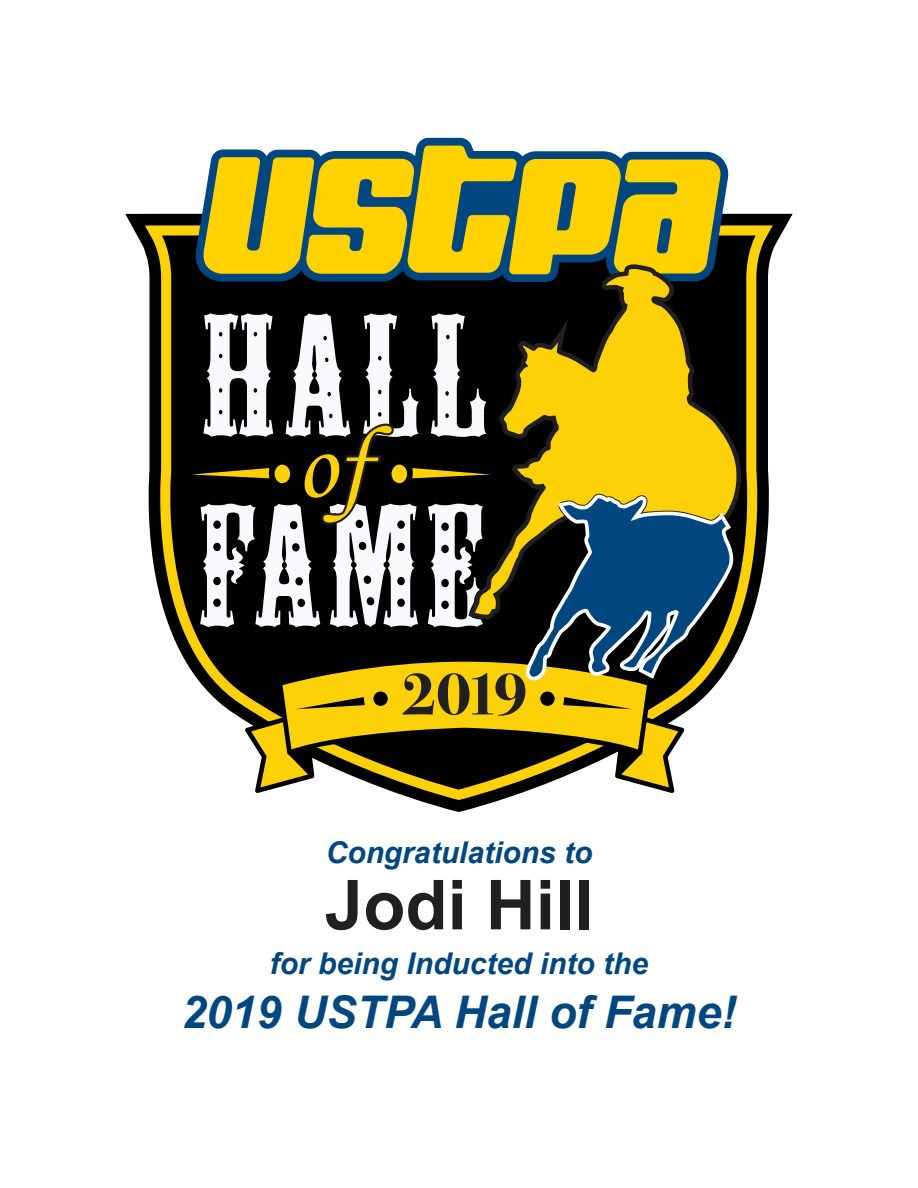
<style>
.page{position:relative;width:918px;height:1188px;background:#fff}
.page>*{position:absolute;margin:0;border:0;box-sizing:border-box;transform-origin:0 0}
.t1{font:700 69px "Arial";color:#221f1f}
.t2{font:italic 700 45px "Arial";color:#004780}
.t3{font:italic 700 30px "Arial";color:#004780}
</style>
<div class="page">
<svg style="left:125px;top:214px;width:668px;height:598px"></svg>
<svg style="left:145px;top:225px;width:628px;height:575px"></svg>
<svg style="left:157px;top:236px;width:604px;height:554px;fill:#010102"></svg>
<svg style="left:245px;top:787px;width:439px;height:6px"></svg>
<svg style="left:195px;top:138px;width:534px;height:144px"></svg>
<svg style="left:200px;top:146px;width:522px;height:128px;background:#c1b22a"></svg>
<svg style="left:468px;top:264px;width:275px;height:355px;background:#35320e"></svg>
<svg style="left:191px;top:313px;width:544px;height:474px"></svg>
<p class="t3" style="left:326px;top:842px;width:268px">Congratulations to</p>
<h1 class="t1" style="left:325px;top:865px;width:270px">Jodi Hill</h1>
<p class="t3" style="left:270px;top:953px;width:380px">for being Inducted into the</p>
<h2 class="t2" style="left:181px;top:996px;width:557px">2019 USTPA Hall of Fame!</h2>
</div>
